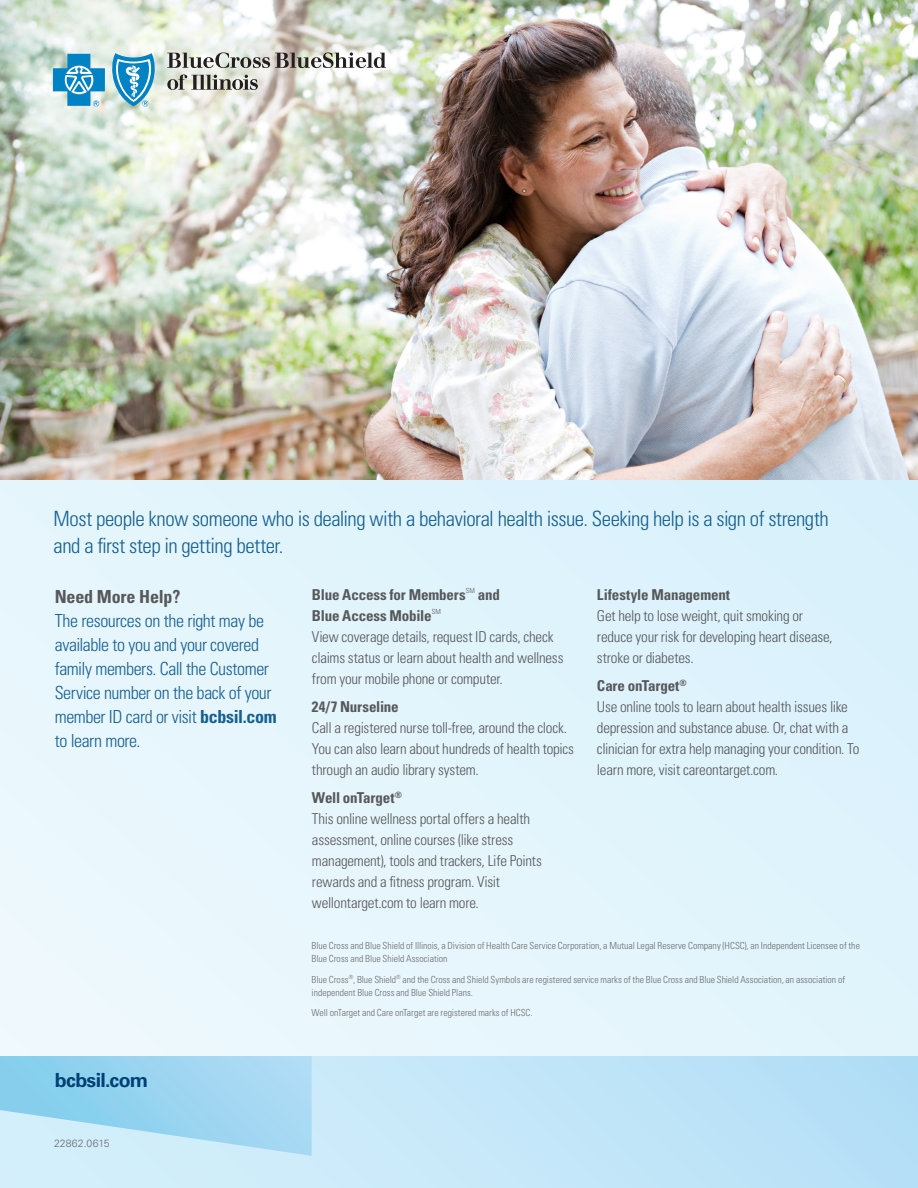
<style>
.page{position:relative;width:918px;height:1188px;background:#fff}
.page>*{position:absolute;margin:0;border:0;box-sizing:border-box;transform-origin:0 0}
.Header_Paragraphs{font:300 condensed 21px/27px "Univers";letter-spacing:-.025em;color:#156090}
.t1{font:700 19.5px "Univers";letter-spacing:-.03em;color:#00497b}
.Sidebar_Copy{font:300 condensed 18px/24px "Univers";letter-spacing:-.025em;color:#156090}
.Body_Copy{font:300 condensed 15px/21px "Univers";letter-spacing:-.015em;color:#57585a}
.Body_Copy-2{font:700 condensed 15px "Univers";letter-spacing:-.01em;color:#57585a}
.t2{font:300 10.5px "Univers";letter-spacing:.01em;color:#6c6d70}
.t3{font:300 condensed 9.75px/13.5px "Univers";color:#6c6d70}
.Body_Copy-3{font:300 condensed 7.05px "Univers";color:#57585a}
.s1{font-weight:700;color:#57585a}
.s2{font-weight:700}
</style>
<div class="page">
<div style="left:0;top:1055px;width:918px;height:133px;background:linear-gradient(to right,#d8f1fc,#b4def6)"></div>
<svg style="left:0;top:1055px;width:312px;height:101px;background:#a7daf2"></svg>
<div style="left:0;top:381px;width:918px;height:674px;background:#e4f5fc"></div>
<img style="left:0;top:0;width:918px;height:480px">
<svg style="left:53px;top:54px;width:52px;height:53px;background:#65b1d3"></svg>
<svg style="left:111px;top:53px;width:45px;height:54px;background:#70b6d6"></svg>
<svg style="left:167px;top:52px;width:219px;height:16px"></svg>
<svg style="left:167px;top:75px;width:91px;height:15px"></svg>
<p class="Header_Paragraphs" style="left:54px;top:505px;width:777px">Most people know someone who is dealing with a behavioral health issue. Seeking help is a sign of strength and a first step in getting better.</p>
<p class="Sidebar_Copy" style="left:55px;top:584px;width:224px"><span class="s1">Need More Help?<br></span>The resources on the right may be available to you and your covered family members. Call the Customer<br>Service number on the back of your member ID card or visit <span class="s2">bcbsil.com </span>to learn more.</p>
<p class="Body_Copy-2" style="left:312px;top:586px;width:155px">Blue Access for Members</p>
<p class="Body_Copy-3" style="left:466px;top:587px;width:10px">SM</p>
<p class="Body_Copy-2" style="left:478px;top:586px;width:24px">and</p>
<p class="Body_Copy-2" style="left:312px;top:607px;width:121px">Blue Access Mobile</p>
<p class="Body_Copy-3" style="left:432px;top:608px;width:10px">SM</p>
<p class="Body_Copy" style="left:312px;top:626px;width:253px">View coverage details, request ID cards, check claims status or learn about health and wellness from your mobile phone or computer.</p>
<p class="Body_Copy" style="left:312px;top:696px;width:264px"><span class="s2">24/7 Nurseline<br></span>Call a registered nurse toll-free, around the clock.<br>You can also learn about hundreds of health topics through an audio library system.</p>
<p class="Body_Copy" style="left:312px;top:787px;width:231px"><span class="s2">Well onTarget</span><sup>®<br></sup>This online wellness portal offers a health assessment, online courses (like stress management), tools and trackers, Life Points rewards and a fitness program. Visit wellontarget.com to learn more.</p>
<p class="Body_Copy" style="left:597px;top:584px;width:237px"><span class="s2">Lifestyle Management<br></span>Get help to lose weight, quit smoking or reduce your risk for developing heart disease, stroke or diabetes.</p>
<p class="Body_Copy" style="left:597px;top:675px;width:264px"><span class="s2">Care onTarget</span><sup>®<br></sup>Use online tools to learn about health issues like depression and substance abuse. Or, chat with a clinician for extra help managing your condition. To learn more, visit careontarget.com.</p>
<p class="t1" style="left:55px;top:1069px;width:95px">bcbsil.com</p>
<p class="t2" style="left:54px;top:1137px;width:57px">22862.0615</p>
<p class="t3" style="left:312px;top:939px;width:550px">Blue Cross and Blue Shield of Illinois, a Division of Health Care Service Corporation, a Mutual Legal Reserve Company (HCSC), an Independent Licensee of the<br>Blue Cross and Blue Shield Association</p>
<p class="t3" style="left:312px;top:972px;width:535px">Blue Cross<sup>®</sup>, Blue Shield<sup>®</sup> and the Cross and Shield Symbols are registered service marks of the Blue Cross and Blue Shield Association, an association of independent Blue Cross and Blue Shield Plans.</p>
<p class="t3" style="left:312px;top:1006px;width:223px">Well onTarget and Care onTarget are registered marks of HCSC.</p>
</div>
